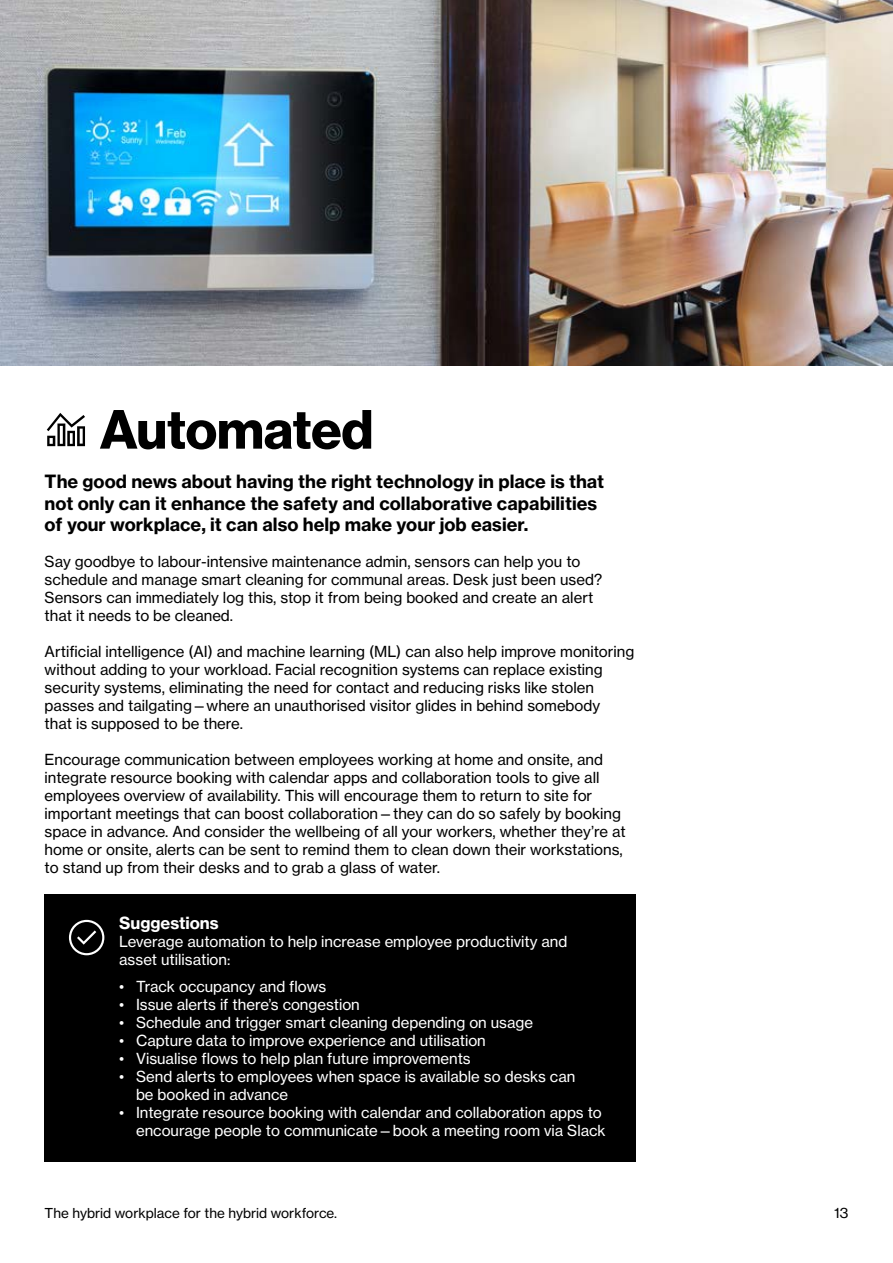
<style>
.page{position:relative;width:893px;height:1263px;background:#fff}
.page>*{position:absolute;margin:0;border:0;box-sizing:border-box;transform-origin:0 0}
.t1{font:700 54px "Verizon NHGDS";color:#000}
.t2{font:700 18px/21.6px "Verizon NHGTX";color:#000}
.t3{font:700 16.5px "Verizon NHGTX";color:#fff}
.t4{font:15px/18px "Verizon NHGTX";color:#000}
.t5{font:15px/18px "Verizon NHGTX";color:#fff}
.t6{font:13.5px "Verizon NHGTX";color:#000}
</style>
<div class="page">
<svg style="left:47px;top:413px;width:38px;height:33px"></svg>
<div style="left:45px;top:894px;width:591px;height:268px;background:#000"></div>
<svg style="left:69px;top:920px;width:35px;height:35px"></svg>
<img style="left:0;top:0;width:893px;height:366px">
<h1 class="t1" style="left:100px;top:398px;width:275px">Automated</h1>
<p class="t2" style="left:45px;top:470px;width:561px">The good news about having the right technology in place is that not only can it enhance the safety and collaborative capabilities of your workplace, it can also help make your job easier.</p>
<p class="t4" style="left:45px;top:553px;width:559px">Say goodbye to labour-intensive maintenance admin, sensors can help you to schedule and manage smart cleaning for communal areas. Desk just been used?<br>Sensors can immediately log this, stop it from being booked and create an alert that it needs to be cleaned.</p>
<p class="t4" style="left:45px;top:643px;width:591px">Artificial intelligence (AI) and machine learning (ML) can also help improve monitoring without adding to your workload. Facial recognition systems can replace existing security systems, eliminating the need for contact and reducing risks like stolen passes and tailgating—where an unauthorised visitor glides in behind somebody<br>that is supposed to be there.</p>
<p class="t4" style="left:45px;top:751px;width:583px">Encourage communication between employees working at home and onsite, and integrate resource booking with calendar apps and collaboration tools to give all employees overview of availability. This will encourage them to return to site for important meetings that can boost collaboration—they can do so safely by booking space in advance. And consider the wellbeing of all your workers, whether they’re at home or onsite, alerts can be sent to remind them to clean down their workstations, to stand up from their desks and to grab a glass of water.</p>
<p class="t3" style="left:119px;top:913px;width:101px">Suggestions</p>
<p class="t5" style="left:119px;top:932px;width:450px">Leverage automation to help increase employee productivity and asset utilisation:</p>
<p class="t5" style="left:119px;top:977px;width:209px">• Track occupancy and flows</p>
<p class="t5" style="left:119px;top:995px;width:242px">• Issue alerts if there’s congestion</p>
<p class="t5" style="left:119px;top:1013px;width:416px">• Schedule and trigger smart cleaning depending on usage</p>
<p class="t5" style="left:119px;top:1031px;width:368px">• Capture data to improve experience and utilisation</p>
<p class="t5" style="left:119px;top:1049px;width:353px">• Visualise flows to help plan future improvements</p>
<p class="t5" style="left:136px;top:1067px;width:441px;text-indent:-17px">• Send alerts to employees when space is available so desks can be booked in advance</p>
<p class="t5" style="left:119px;top:1103px;width:488px;text-align:right">• Integrate resource booking with calendar and collaboration apps to encourage people to communicate—book a meeting room via Slack</p>
<p class="t6" style="left:45px;top:1205px;width:294px">The hybrid workplace for the hybrid workforce.</p>
<p class="t6" style="left:834px;top:1205px;width:16px">13</p>
</div>
